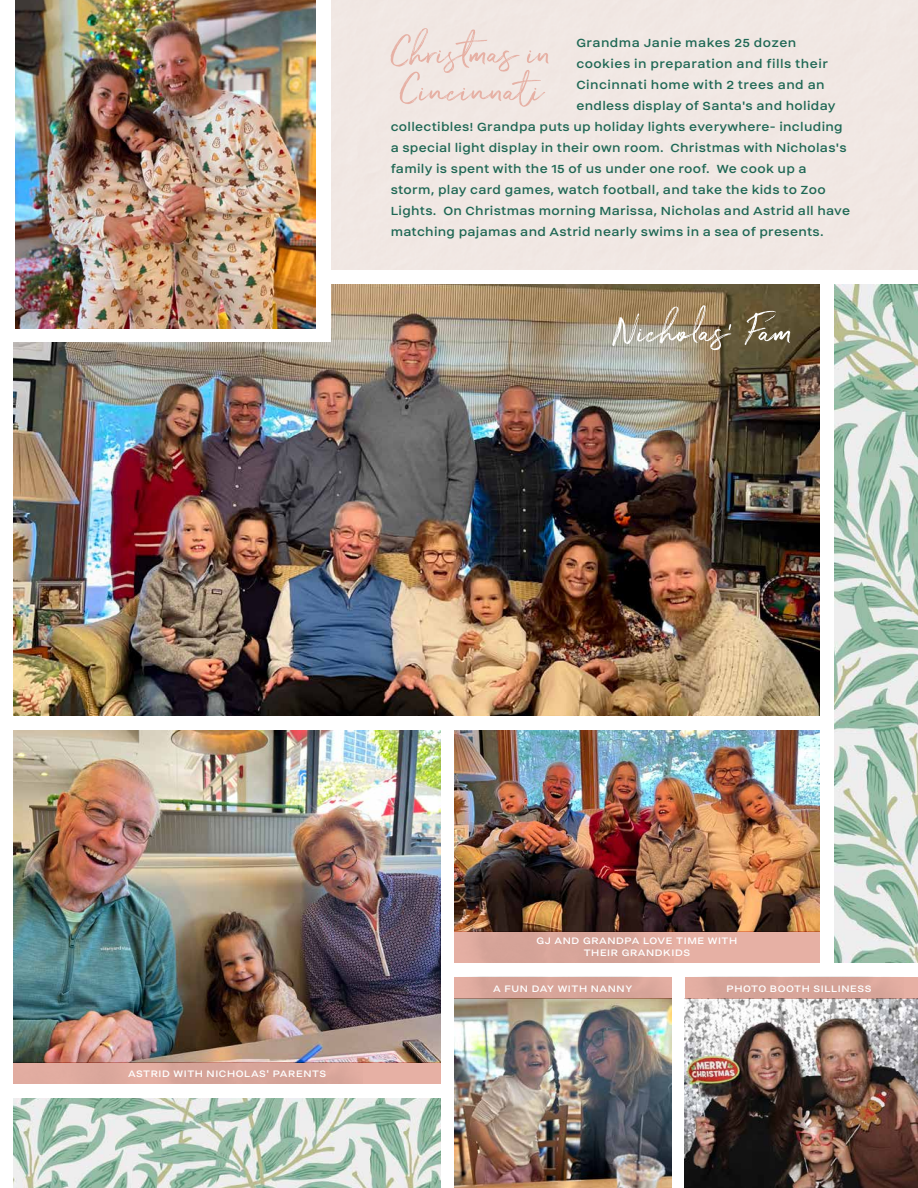
<style>
.page{position:relative;width:918px;height:1188px;background:#fff}
.page>*{position:absolute;margin:0;border:0;box-sizing:border-box;transform-origin:0 0}
.t1{font:71.25px "The Saturday";color:#e6b0a4}
.t2{font:71.25px "The Saturday";color:#fff}
.t3{font:15px "Helmet";letter-spacing:.02em;color:#1e6754}
.t4{font:12px/11.4px "Helmet";letter-spacing:.05em;color:#fff;text-align:center}
</style>
<div class="page">
<img style="left:14px;top:731px;width:427px;height:331px">
<img style="left:685px;top:998px;width:233px;height:190px">
<img style="left:14px;top:284px;width:806px;height:432px">
<img style="left:835px;top:284px;width:83px;height:679px">
<img style="left:454px;top:731px;width:366px;height:200px">
<img style="left:454px;top:998px;width:217px;height:190px">
<div style="left:0;top:0;width:331px;height:342px;background:#fff"></div>
<img style="left:15px;top:0;width:301px;height:328px">
<img style="left:14px;top:1099px;width:427px;height:89px">
<div style="left:14px;top:1062px;width:427px;height:22px;background:#e6b0a4"></div>
<img style="left:14px;top:1062px;width:349px;height:22px">
<div style="left:454px;top:931px;width:366px;height:32px;background:#e6b0a4"></div>
<img style="left:454px;top:931px;width:219px;height:32px">
<div style="left:454px;top:977px;width:217px;height:21px;background:linear-gradient(to right,#d9a69b,#d7a499)"></div>
<div style="left:685px;top:977px;width:233px;height:21px;background:linear-gradient(to right,#d7a599,#dba79c)"></div>
<h1 class="t1" style="left:390px;top:-3px;width:165px">Christmas in</h1>
<h1 class="t1" style="left:399px;top:34px;width:146px">Cincinnati</h1>
<p class="t3" style="left:576px;top:35px;width:221px">Grandma Janie makes 25 dozen</p>
<p class="t3" style="left:576px;top:56px;width:253px">cookies in preparation and fills their</p>
<p class="t3" style="left:576px;top:77px;width:250px">Cincinnati home with 2 trees and an</p>
<p class="t3" style="left:576px;top:98px;width:261px">endless display of Santa's and holiday</p>
<p class="t3" style="left:391px;top:119px;width:454px">collectibles! Grandpa puts up holiday lights everywhere- including</p>
<p class="t3" style="left:391px;top:140px;width:457px">a special light display in their own room. Christmas with Nicholas's</p>
<p class="t3" style="left:391px;top:161px;width:417px">family is spent with the 15 of us under one roof. We cook up a</p>
<p class="t3" style="left:391px;top:182px;width:437px">storm, play card games, watch football, and take the kids to Zoo</p>
<p class="t3" style="left:391px;top:203px;width:461px">Lights. On Christmas morning Marissa, Nicholas and Astrid all have</p>
<p class="t3" style="left:391px;top:224px;width:435px">matching pajamas and Astrid nearly swims in a sea of presents.</p>
<h1 class="t2" style="left:612px;top:275px;width:184px">Nicholas' Fam</h1>
<p class="t4" style="left:128px;top:1068px;width:200px">ASTRID WITH NICHOLAS' PARENTS</p>
<p class="t4" style="left:537px;top:936px;width:202px">GJ AND GRANDPA LOVE TIME WITH<br>THEIR GRANDKIDS</p>
<p class="t4" style="left:493px;top:983px;width:141px">A FUN DAY WITH NANNY</p>
<p class="t4" style="left:727px;top:983px;width:146px">PHOTO BOOTH SILLINESS</p>
</div>
